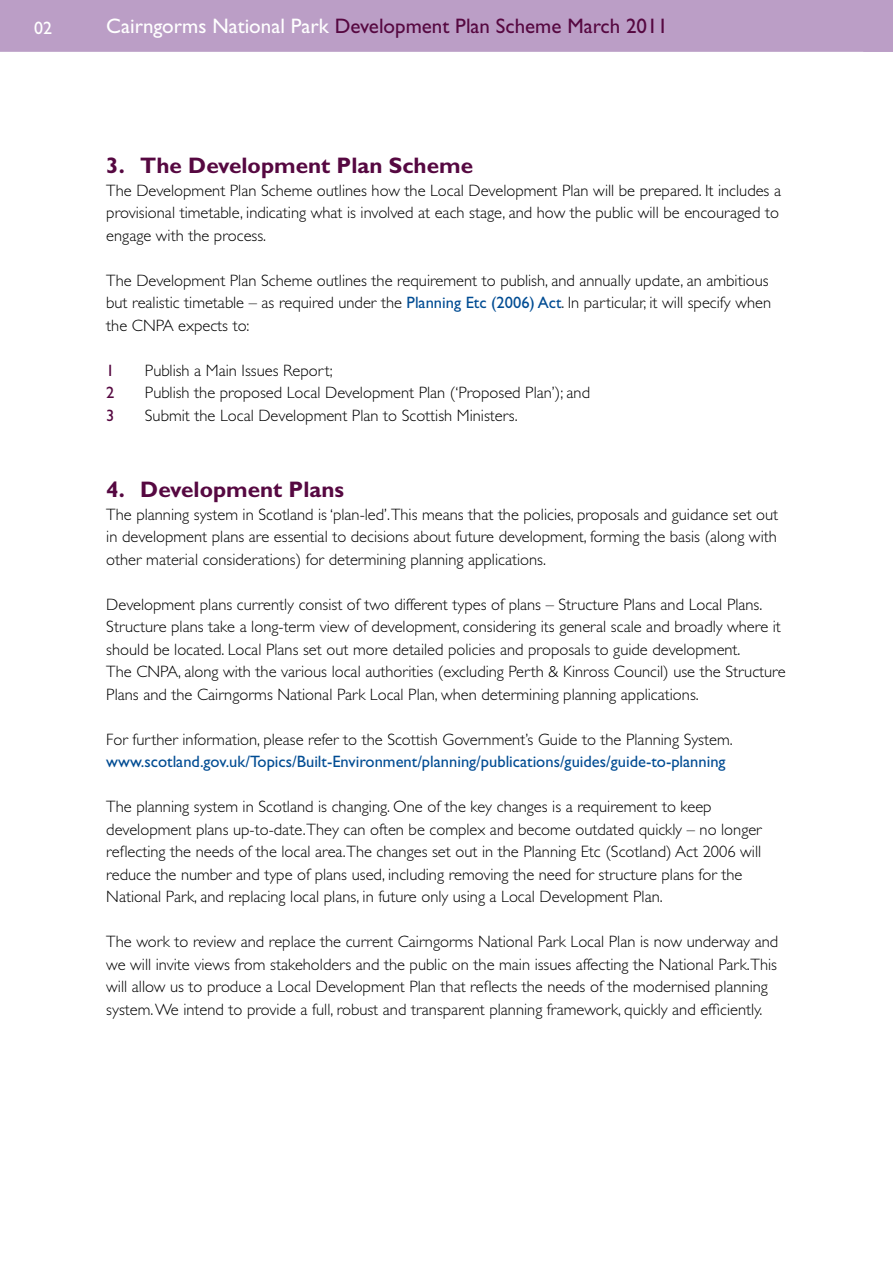
<style>
.page{position:relative;width:893px;height:1263px;background:#fff}
.page>*{position:absolute;margin:0;border:0;box-sizing:border-box;transform-origin:0 0}
.t1{font:700 22.5px "Gill Sans";color:#560841}
.t2{font:21px "Gill Sans";color:#560841}
.t3{font:18px "Gill Sans";color:#fff}
.t4{font:300 16.5px/22.5px "Gill Sans";color:#000}
.t5{font:16.5px "Gill Sans";color:#004c93}
.t6{font:16.5px "Gill Sans";color:#560841}
.s1{color:#fff}
.s2{font-weight:400;color:#004c93}
</style>
<div class="page">
<div style="left:0;top:0;width:893px;height:52px;background:#bb9ec6"></div>
<p class="t3" style="left:34px;top:18px;width:19px">02</p>
<p class="t2" style="left:106px;top:14px;width:563px"><span class="s1">Cairngorms National Park</span> Development Plan Scheme March 2011</p>
<h1 class="t1" style="left:106px;top:152px;width:368px">3. The Development Plan Scheme</h1>
<p class="t4" style="left:106px;top:179px;width:676px">The Development Plan Scheme outlines how the Local Development Plan will be prepared. It includes a provisional timetable, indicating what is involved at each stage, and how the public will be encouraged to engage with the process.</p>
<p class="t4" style="left:106px;top:269px;width:666px">The Development Plan Scheme outlines the requirement to publish, and annually update, an ambitious but realistic timetable – as required under the <span class="s2">Planning Etc (2006) Act</span>. In particular, it will specify when the CNPA expects to:</p>
<p class="t6" style="left:106px;top:361px;width:10px">1</p>
<p class="t4" style="left:145px;top:359px;width:189px">Publish a Main Issues Report;</p>
<p class="t6" style="left:106px;top:383px;width:10px">2</p>
<p class="t4" style="left:145px;top:382px;width:447px">Publish the proposed Local Development Plan (‘Proposed Plan’); and</p>
<p class="t6" style="left:106px;top:406px;width:10px">3</p>
<p class="t4" style="left:145px;top:404px;width:374px">Submit the Local Development Plan to Scottish Ministers.</p>
<h1 class="t1" style="left:106px;top:476px;width:239px">4. Development Plans</h1>
<p class="t4" style="left:106px;top:503px;width:673px;text-align:justify">The planning system in Scotland is ‘plan-led’.This means that the policies, proposals and guidance set out in development plans are essential to decisions about future development, forming the basis (along with other material considerations) for determining planning applications.</p>
<p class="t4" style="left:106px;top:593px;width:681px">Development plans currently consist of two different types of plans – Structure Plans and Local Plans.<br>Structure plans take a long-term view of development, considering its general scale and broadly where it should be located. Local Plans set out more detailed policies and proposals to guide development.<br>The CNPA, along with the various local authorities (excluding Perth &amp; Kinross Council) use the Structure Plans and the Cairngorms National Park Local Plan, when determining planning applications.</p>
<p class="t4" style="left:106px;top:728px;width:628px">For further information, please refer to the Scottish Government’s Guide to the Planning System.</p>
<p class="t5" style="left:106px;top:752px;width:621px">www.scotland.gov.uk/Topics/Built-Environment/planning/publications/guides/guide-to-planning</p>
<p class="t4" style="left:106px;top:796px;width:657px">The planning system in Scotland is changing. One of the key changes is a requirement to keep development plans up-to-date.They can often be complex and become outdated quickly – no longer reflecting the needs of the local area.The changes set out in the Planning Etc (Scotland) Act 2006 will reduce the number and type of plans used, including removing the need for structure plans for the National Park, and replacing local plans, in future only using a Local Development Plan.</p>
<p class="t4" style="left:106px;top:931px;width:673px">The work to review and replace the current Cairngorms National Park Local Plan is now underway and we will invite views from stakeholders and the public on the main issues affecting the National Park.This will allow us to produce a Local Development Plan that reflects the needs of the modernised planning system. We intend to provide a full, robust and transparent planning framework, quickly and efficiently.</p>
</div>
